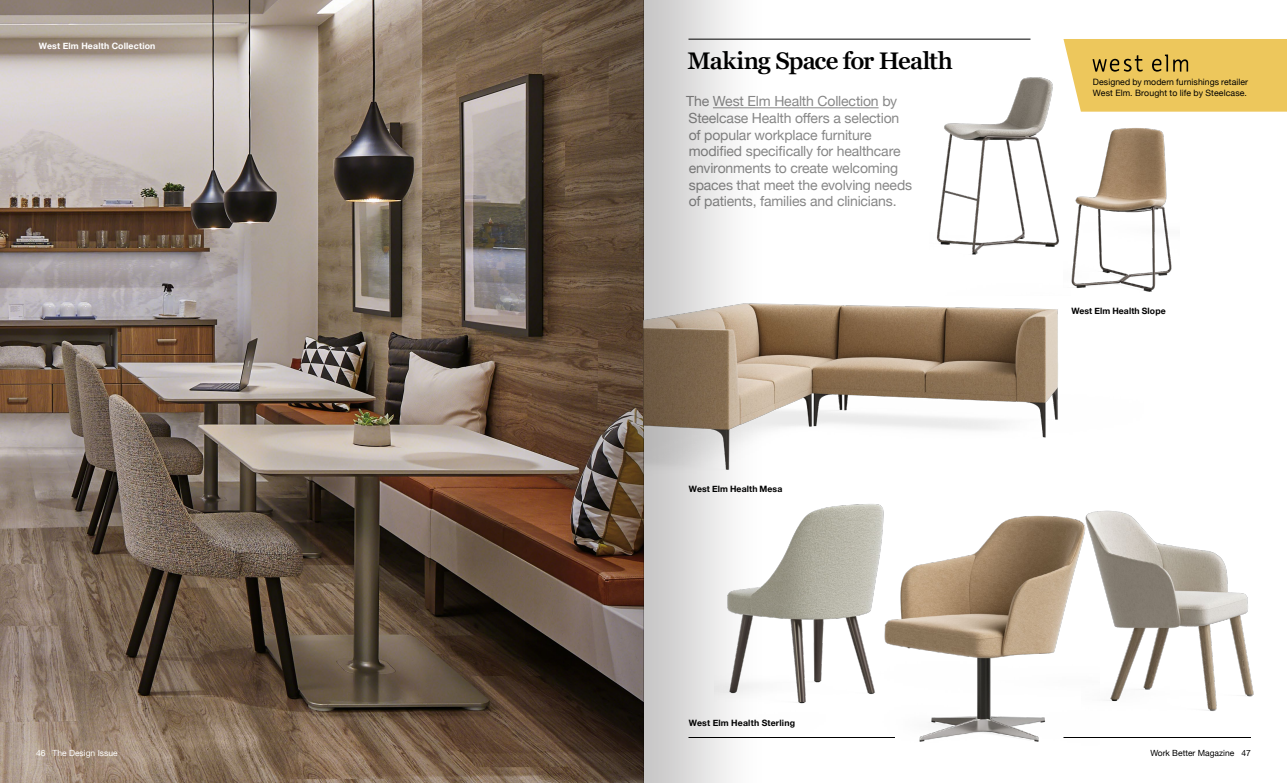
<style>
.page{position:relative;width:1287px;height:783px;background:#fff}
.page>*{position:absolute;margin:0;border:0;box-sizing:border-box;transform-origin:0 0}
.t1{font:600 24px "Georgia Pro";letter-spacing:-.04em;color:#000}
.t2{font:14px/16.6px "Helvetica Neue";letter-spacing:-.01em;color:#878787}
.t3{font:8.8px/11.1px "Helvetica Neue";letter-spacing:.01em;color:#000}
.t4{font:700 8.8px "Helvetica Neue";letter-spacing:.015em;color:#000}
.t5{font:700 8.8px "Helvetica Neue";letter-spacing:.02em;color:#fff}
.t6{font:8.5px "Helvetica Neue";color:#000}
.t7{font:8.5px "Helvetica Neue";color:#fff}
</style>
<div class="page">
<img style="left:0;top:0;width:472px;height:783px">
<hr style="left:713px;top:107px;width:166px;height:1px;background:#878787">
<div style="left:1064px;top:39px;width:223px;height:73px;background:#edc75c"></div>
<img style="left:885px;top:515px;width:196px;height:227px">
<img style="left:1081px;top:510px;width:173px;height:201px">
<img style="left:815px;top:504px;width:70px;height:190px">
<img style="left:1071px;top:128px;width:101px;height:164px">
<img style="left:936px;top:56px;width:135px;height:199px">
<img style="left:815px;top:304px;width:243px;height:134px">
<hr style="left:688px;top:39px;width:342px;height:1px;background:#000">
<hr style="left:688px;top:737px;width:207px;height:1px;background:#000">
<hr style="left:1064px;top:737px;width:187px;height:1px;background:#000">
<img style="left:472px;top:0;width:343px;height:783px">
<p class="t5" style="left:39px;top:39px;width:118px">West Elm Health Collection</p>
<h1 class="t1" style="left:687px;top:47px;width:267px">Making Space for Health</h1>
<p class="t2" style="left:686px;top:94px;width:227px">The West Elm Health Collection by Steelcase Health offers a selection of popular workplace furniture modified specifically for healthcare environments to create welcoming spaces that meet the evolving needs of patients, families and clinicians.</p>
<p class="t4" style="left:689px;top:482px;width:95px">West Elm Health Mesa</p>
<p class="t4" style="left:689px;top:716px;width:108px">West Elm Health Sterling</p>
<p class="t3" style="left:1093px;top:77px;width:157px">Designed by modern furnishings retailer<br>West Elm. Brought to life by Steelcase.</p>
<p class="t4" style="left:1071px;top:304px;width:96px">West Elm Health Slope</p>
<p class="t7" style="left:36px;top:747px;width:83px">46 The Design Issue</p>
<p class="t6" style="left:1150px;top:747px;width:102px">Work Better Magazine 47</p>
</div>
